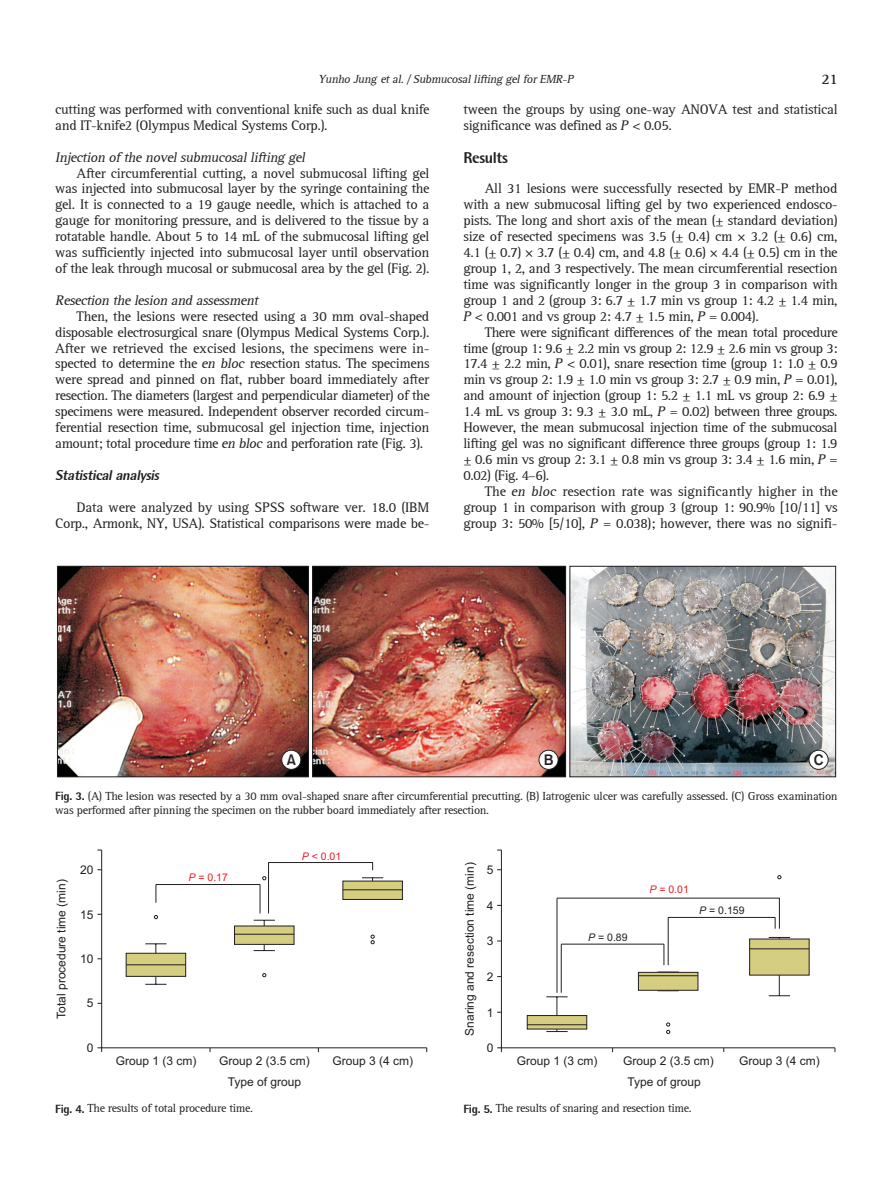
<style>
.page{position:relative;width:893px;height:1191px;background:#fff}
.page>*{position:absolute;margin:0;border:0;box-sizing:border-box;transform-origin:0 0}
.서론{font:15.75px "Rotissemsanextbol";letter-spacing:-.025em;color:#231f20}
.t1{font:15px "Gothic 725 BT Bold A";color:#231f20}
.t2{font:15px "Rotisserbol";color:#231f20}
.본문{font:14.25px/15.9px "Rotisser";letter-spacing:-.025em;color:#231f20;text-align:justify}
._1__제목{font:italic 14.25px "Rotisser";color:#231f20}
._1__제목-2{font:italic 14.25px "Rotissemsanextbol";color:#231f20}
.그림설명{font:12px/13.5px "Rotisser";letter-spacing:-.025em;color:#231f20}
.t3{font:12px "Arial";color:#231f20}
.t4{font:italic 12px "Rotisser";color:#231f20}
.t5{font:10.5px "Arial";color:#ee1d23}
.t6{font:10.5px "Arial";color:#231f20}
.s1{font-style:italic}
.s2{font-family:"Rotissemsanextbol"}
</style>
<div class="page">
<img style="left:57px;top:566px;width:779px;height:211px">
<div style="left:282px;top:750px;width:19px;height:19px;background:#fff;border-radius:50%"></div>
<div style="left:281px;top:750px;width:20px;height:19px;border:1px solid #231f20;border-radius:50%"></div>
<div style="left:539px;top:750px;width:19px;height:19px;background:#fff;border-radius:50%"></div>
<div style="left:539px;top:750px;width:19px;height:19px;border:1px solid #231f20;border-radius:50%"></div>
<div style="left:809px;top:750px;width:19px;height:19px;background:#fff;border-radius:50%"></div>
<div style="left:809px;top:750px;width:19px;height:19px;border:1px solid #231f20;border-radius:50%"></div>
<svg style="left:97px;top:850px;width:329px;height:198px"></svg>
<svg style="left:145px;top:943px;width:22px;height:1px"></svg>
<hr style="left:155px;top:943px;width:1px;height:41px;background:#231f20">
<svg style="left:145px;top:983px;width:22px;height:1px"></svg>
<svg style="left:154px;top:915px;width:4px;height:4px"></svg>
<svg style="left:254px;top:919px;width:21px;height:1px"></svg>
<hr style="left:264px;top:920px;width:1px;height:30px;background:#231f20">
<svg style="left:254px;top:950px;width:21px;height:1px"></svg>
<svg style="left:262px;top:973px;width:4px;height:4px"></svg>
<svg style="left:362px;top:877px;width:21px;height:3px"></svg>
<div style="left:126px;top:952px;width:60px;height:24px;background:#d5cd80;border:1px solid #231f20"></div>
<hr style="left:126px;top:964px;width:60px;height:1px;background:#231f20">
<div style="left:234px;top:925px;width:60px;height:19px;background:#d5cd80"></div>
<hr style="left:235px;top:933px;width:59px;height:1px;background:#231f20">
<div style="left:342px;top:880px;width:61px;height:20px;background:#d5cd80;border:1px solid #231f20"></div>
<hr style="left:343px;top:889px;width:59px;height:1px;background:#231f20">
<svg style="left:371px;top:934px;width:4px;height:10px"></svg>
<svg style="left:155px;top:884px;width:1px;height:18px"></svg>
<svg style="left:260px;top:876px;width:6px;height:37px"></svg>
<hr style="left:269px;top:862px;width:104px;height:1px;background:#231f20">
<hr style="left:268px;top:862px;width:1px;height:51px;background:#231f20">
<hr style="left:156px;top:884px;width:104px;height:1px;background:#231f20">
<svg style="left:497px;top:849px;width:339px;height:199px"></svg>
<svg style="left:546px;top:996px;width:22px;height:1px"></svg>
<hr style="left:556px;top:996px;width:1px;height:35px;background:#231f20">
<svg style="left:546px;top:1031px;width:22px;height:1px"></svg>
<svg style="left:658px;top:971px;width:21px;height:20px"></svg>
<svg style="left:777px;top:875px;width:4px;height:4px"></svg>
<svg style="left:769px;top:937px;width:21px;height:1px"></svg>
<hr style="left:779px;top:937px;width:1px;height:58px;background:#231f20">
<svg style="left:769px;top:995px;width:21px;height:1px"></svg>
<div style="left:527px;top:1015px;width:60px;height:14px;background:#d5cd80;border:1px solid #231f20"></div>
<hr style="left:527px;top:1024px;width:60px;height:1px;background:#231f20">
<div style="left:638px;top:972px;width:60px;height:18px;background:#d5cd80;border:1px solid #231f20"></div>
<hr style="left:638px;top:975px;width:60px;height:1px;background:#231f20">
<div style="left:749px;top:938px;width:61px;height:37px;background:#d5cd80"></div>
<hr style="left:750px;top:948px;width:59px;height:1px;background:#231f20">
<hr style="left:557px;top:898px;width:1px;height:94px;background:#231f20">
<hr style="left:561px;top:943px;width:103px;height:1px;background:#231f20">
<hr style="left:561px;top:944px;width:1px;height:48px;background:#231f20">
<hr style="left:779px;top:898px;width:1px;height:30px;background:#231f20">
<hr style="left:557px;top:897px;width:222px;height:1px;background:#231f20">
<svg style="left:663px;top:944px;width:1px;height:21px"></svg>
<hr style="left:668px;top:917px;width:1px;height:48px;background:#231f20">
<hr style="left:668px;top:917px;width:107px;height:1px;background:#231f20">
<svg style="left:666px;top:1022px;width:4px;height:12px"></svg>
<p class="t4" style="left:318px;top:72px;width:260px">Yunho Jung etal./Submucosallifting gelforEMR-P</p>
<p class="t2" style="left:821px;top:70px;width:18px">21</p>
<p class="본문" style="left:55px;top:102px;width:376px">cutting was performed with conventional knife such as dual knife and IT-knife2 (Olympus Medical Systems Corp.).</p>
<p class="_1__제목" style="left:55px;top:149px;width:254px">Inj ection of thenovelsubmucosallifting gel</p>
<p class="본문" style="left:55px;top:165px;width:376px;text-indent:21px">After circumferential cutting, a novel submucosal lifting gel was injected into submucosal layer by the syringe containing the gel. It is connected to a 19 gauge needle, which is attached to a gauge for monitoring pressure, and is delivered to the tissue by a rotatable handle. About 5 to 14 mL of the submucosal lifting gel was sufficiently injected into submucosal layer until observation of the leak through mucosal or submucosal area by the gel (Fig. 2).</p>
<p class="_1__제목" style="left:55px;top:292px;width:207px">Resection thelesion and assessment</p>
<p class="본문" style="left:55px;top:308px;width:376px;text-indent:21px">Then, the lesions were resected using a 30 mm oval-shaped disposable electrosurgical snare (Olympus Medical Systems Corp.).<br>After we retrieved the excised lesions, the specimens were in&shy;spected to determine the <span class="s1">en bloc</span> resection status. The specimens were spread and pinned on flat, rubber board immediately after resection. The diameters (largest and perpendicular diameter) of the specimens were measured. Independent observer recorded circum&shy;ferential resection time, submucosal gel injection time, injection amount; total procedure time <span class="s1">en bloc</span> and perforation rate (Fig. 3).</p>
<p class="_1__제목-2" style="left:55px;top:466px;width:109px">Statisticalanalysis</p>
<p class="본문" style="left:55px;top:499px;width:376px;text-align:right">Data were analyzed by using SPSS software ver. 18.0 (IBM<br>Corp., Armonk, NY, USA). Statistical comparisons were made be-</p>
<p class="본문" style="left:463px;top:102px;width:376px">tween the groups by using one-way ANOVA test and statistical significance was defined as <span class="s1">P</span> &lt; 0.05.</p>
<p class="서론" style="left:463px;top:148px;width:46px">Results</p>
<p class="본문" style="left:463px;top:181px;width:377px;text-indent:22px">All 31 lesions were successfully resected by EMR-P method with a new submucosal lifting gel by two experienced endosco&shy;pists. The long and short axis of the mean (± standard deviation) size of resected specimens was 3.5 (± 0.4) cm × 3.2 (± 0.6) cm, 4.1 (± 0.7) × 3.7 (± 0.4) cm, and 4.8 (± 0.6) × 4.4 (± 0.5) cm in the group 1, 2, and 3 respectively. The mean circumferential resection time was significantly longer in the group 3 in comparison with group 1 and 2 (group 3: 6.7 ± 1.7 min vs group 1: 4.2 ± 1.4 min, <span class="s1">P</span> &lt; 0.001 and vs group 2: 4.7 ± 1.5 min, <span class="s1">P</span> = 0.004).</p>
<p class="본문" style="left:463px;top:324px;width:376px;text-indent:21px">There were significant differences of the mean total procedure time (group 1: 9.6 ± 2.2 min vs group 2: 12.9 ± 2.6 min vs group 3:<br>17.4 ± 2.2 min, <span class="s1">P</span> &lt; 0.01), snare resection time (group 1: 1.0 ± 0.9 min vs group 2: 1.9 ± 1.0 min vs group 3: 2.7 ± 0.9 min, <span class="s1">P</span> = 0.01), and amount of injection (group 1: 5.2 ± 1.1 mL vs group 2: 6.9 ± 1.4 mL vs group 3: 9.3 ± 3.0 mL, <span class="s1">P</span> = 0.02) between three groups.<br>However, the mean submucosal injection time of the submucosal lifting gel was no significant difference three groups (group 1: 1.9 ± 0.6 min vs group 2: 3.1 ± 0.8 min vs group 3: 3.4 ± 1.6 min, <span class="s1">P</span> = 0.02) (Fig. 4–6).</p>
<p class="본문" style="left:463px;top:483px;width:376px;text-indent:21px">The <span class="s1">en bloc</span> resection rate was significantly higher in the group 1 in comparison with group 3 (group 1: 90.9% [10/11] vs group 3: 50% [5/10], <span class="s1">P</span> = 0.038); however, there was no signifi-</p>
<p class="t1" style="left:287px;top:751px;width:11px">A</p>
<p class="t1" style="left:544px;top:751px;width:11px">B</p>
<p class="t1" style="left:814px;top:751px;width:11px">C</p>
<p class="그림설명" style="left:55px;top:789px;width:784px"><span class="s2">Fig. 3.</span> (A) The lesion was resected by a 30 mm oval-shaped snare after circumferential precutting. (B) Iatrogenic ulcer was carefully assessed. (C) Gross examination was performed after pinning the specimen on the rubber board immediately after resection.</p>
<p class="t5" style="left:302px;top:852px;width:41px"><span class="s1">P</span> &lt; 0.01</p>
<p class="t3" style="left:57px;top:1018px;width:141px;rotate:-90deg">Total procedure time (min)</p>
<p class="t3" style="left:80px;top:865px;width:15px">20</p>
<p class="t3" style="left:80px;top:909px;width:15px">15</p>
<p class="t3" style="left:80px;top:954px;width:15px">10</p>
<p class="t3" style="left:87px;top:998px;width:8px">5</p>
<p class="t5" style="left:189px;top:873px;width:41px"><span class="s1">P</span> = 0.17</p>
<p class="t3" style="left:465px;top:1035px;width:175px;rotate:-90deg">Snaring and resection time (min)</p>
<p class="t3" style="left:487px;top:865px;width:8px">5</p>
<p class="t3" style="left:487px;top:901px;width:8px">4</p>
<p class="t3" style="left:487px;top:936px;width:8px">3</p>
<p class="t3" style="left:487px;top:972px;width:8px">2</p>
<p class="t3" style="left:487px;top:1007px;width:8px">1</p>
<p class="t6" style="left:588px;top:933px;width:41px"><span class="s1">P</span> = 0.89</p>
<p class="t5" style="left:649px;top:885px;width:41px"><span class="s1">P</span> = 0.01</p>
<p class="t6" style="left:699px;top:906px;width:47px"><span class="s1">P</span> = 0.159</p>
<p class="t3" style="left:87px;top:1043px;width:8px">0</p>
<p class="t3" style="left:487px;top:1043px;width:8px">0</p>
<p class="t3" style="left:116px;top:1056px;width:82px">Group 1 (3 cm)</p>
<p class="t3" style="left:219px;top:1056px;width:92px">Group 2 (3.5 cm)</p>
<p class="t3" style="left:332px;top:1056px;width:82px">Group 3 (4 cm)</p>
<p class="t3" style="left:517px;top:1056px;width:82px">Group 1 (3 cm)</p>
<p class="t3" style="left:623px;top:1056px;width:92px">Group 2 (3.5 cm)</p>
<p class="t3" style="left:739px;top:1056px;width:82px">Group 3 (4 cm)</p>
<p class="t3" style="left:228px;top:1077px;width:75px">Type of group</p>
<p class="t3" style="left:627px;top:1077px;width:75px">Type of group</p>
<p class="그림설명" style="left:55px;top:1102px;width:199px"><span class="s2">Fig. 4.</span> The results of total procedure time.</p>
<p class="그림설명" style="left:463px;top:1102px;width:230px"><span class="s2">Fig. 5.</span> The results of snaring and resection time.</p>
</div>
